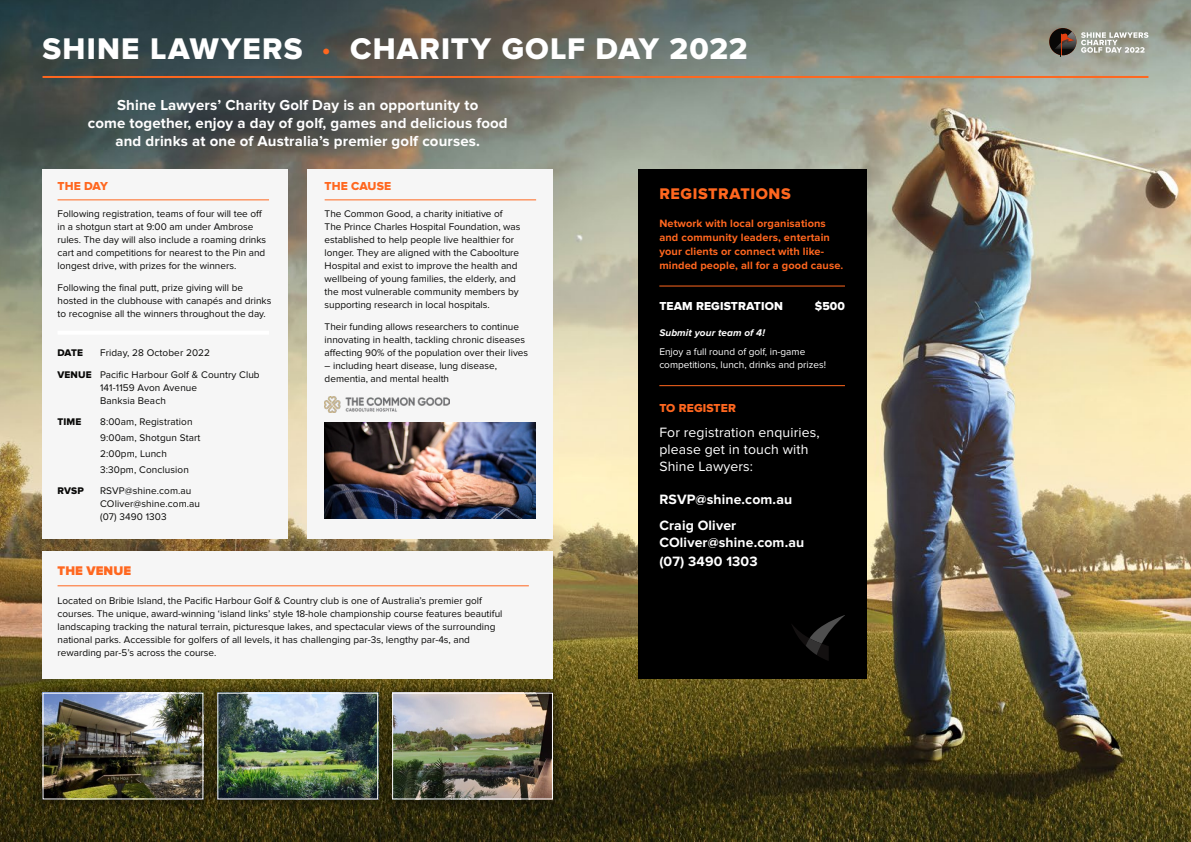
<style>
.page{position:relative;width:1191px;height:842px;background:#fff}
.page>*{position:absolute;margin:0;border:0;box-sizing:border-box;transform-origin:0 0}
.t1{font:31px "Proxima Nova Extrabld";letter-spacing:.035em;color:#fff}
.t2{font:16px "Proxima Nova Extrabld";letter-spacing:.04em;color:#ff671f}
.t3{font:700 15px/18px "Proxima Nova";letter-spacing:.01em;color:#fff;text-align:center}
.t4{font:700 14px/25.3px "Proxima Nova";letter-spacing:.01em;color:#fff}
.t5{font:14px/16.8px "Proxima Nova";letter-spacing:.01em;color:#fff}
.t6{font:900 13px "Proxima Nova";letter-spacing:.01em;color:#ff671f}
.t7{font:12px "Proxima Nova Extrabld";letter-spacing:.01em;color:#ff671f}
.t8{font:12px "Proxima Nova Extrabld";letter-spacing:.01em;color:#fff}
.t9{font:700 11px/14px "Proxima Nova";letter-spacing:.01em;color:#ff671f}
.t10{font:10px/13px "Proxima Nova";color:#080807}
.t11{font:10px/13px "Proxima Nova";color:#fff}
.t12{font:italic 700 10px "Proxima Nova";letter-spacing:.01em;color:#fff}
.t13{font:10px "Proxima Nova Extrabld";letter-spacing:.01em;color:#080807}
.s1{font-family:"Proxima Nova Extrabld"}
</style>
<div class="page">
<img style="left:0;top:0;width:1191px;height:842px">
<div style="left:638px;top:169px;width:228px;height:510px;background:#000"></div>
<div style="left:43px;top:169px;width:245px;height:370px;background:#f6f6f6"></div>
<div style="left:307px;top:169px;width:246px;height:370px;background:#f6f6f6"></div>
<svg style="left:1049px;top:28px;width:99px;height:29px;background:#949186"></svg>
<div style="left:376px;top:677px;width:193px;height:138px;background:#000;opacity:.75"></div>
<img style="left:394px;top:695px;width:157px;height:102px">
<div style="left:392px;top:693px;width:161px;height:106px;border:1px solid #fff"></div>
<div style="left:201px;top:677px;width:193px;height:138px;background:#000;opacity:.75"></div>
<img style="left:219px;top:695px;width:157px;height:102px">
<div style="left:217px;top:693px;width:161px;height:106px;border:1px solid #fff"></div>
<div style="left:27px;top:677px;width:192px;height:138px;background:#000;opacity:.75"></div>
<img style="left:45px;top:695px;width:156px;height:102px">
<div style="left:43px;top:693px;width:160px;height:106px;border:1px solid #fff"></div>
<hr style="left:43px;top:76px;width:1105px;height:2px;background:#ff671f">
<hr style="left:659px;top:286px;width:186px;height:1px;background:#ff671f">
<hr style="left:659px;top:385px;width:186px;height:1px;background:#ff671f">
<img style="left:325px;top:396px;width:124px;height:16px">
<img style="left:325px;top:423px;width:211px;height:96px">
<hr style="left:58px;top:331px;width:211px;height:4px;background:#fff">
<hr style="left:58px;top:200px;width:211px;height:1px;background:#ff671f">
<div style="left:43px;top:551px;width:510px;height:128px;background:#f6f6f6"></div>
<hr style="left:58px;top:585px;width:471px;height:1px;background:#ff671f">
<hr style="left:325px;top:200px;width:211px;height:1px;background:#ff671f">
<svg style="left:792px;top:615px;width:53px;height:46px"></svg>
<h1 class="t1" style="left:43px;top:31px;width:706px">SHINE LAWYERS <sup>.</sup> CHARITY GOLF DAY 2022</h1>
<h3 class="t3" style="left:88px;top:96px;width:421px">Shine Lawyers’ Charity Golf Day is an opportunity to<br>come together, enjoy a day of golf, games and delicious food and drinks at one of Australia’s premier golf courses.</h3>
<p class="t7" style="left:58px;top:179px;width:52px">THE DAY</p>
<p class="t10" style="left:58px;top:208px;width:210px">Following registration, teams of four will tee off in a shotgun start at 9:00 am under Ambrose rules. The day will also include a roaming drinks cart and competitions for nearest to the Pin and longest drive, with prizes for the winners.</p>
<p class="t10" style="left:58px;top:281px;width:215px">Following the final putt, prize giving will be hosted in the clubhouse with canapés and drinks to recognise all the winners throughout the day.</p>
<p class="t10" style="left:58px;top:342px;width:204px;line-height:21.5px;text-indent:43px">Friday, 28 October 2022<br><span class="s1">VENUE</span> Pacific Harbour Golf &amp; Country Club</p>
<p class="t10" style="left:100px;top:381px;width:99px">141-1159 Avon Avenue<br>Banksia Beach</p>
<p class="t13" style="left:58px;top:416px;width:25px">TIME</p>
<p class="t10" style="left:100px;top:414px;width:102px;line-height:15.8px">8:00am, Registration<br>9:00am, Shotgun Start<br>2:00pm, Lunch<br>3:30pm, Conclusion</p>
<p class="t13" style="left:58px;top:485px;width:28px">RVSP</p>
<p class="t10" style="left:100px;top:485px;width:102px">RSVP@shine.com.au<br>COliver@shine.com.au (07) 3490 1303</p>
<p class="t13" style="left:58px;top:347px;width:27px">DATE</p>
<h3 class="t6" style="left:58px;top:563px;width:75px">THE VENUE</h3>
<p class="t7" style="left:325px;top:179px;width:68px">THE CAUSE</p>
<p class="t10" style="left:325px;top:208px;width:197px">The Common Good, a charity initiative of The Prince Charles Hospital Foundation, was established to help people live healthier for longer. They are aligned with the Caboolture Hospital and exist to improve the health and wellbeing of young families, the elderly, and the most vulnerable community members by supporting research in local hospitals.</p>
<p class="t10" style="left:325px;top:320px;width:205px">Their funding allows researchers to continue innovating in health, tackling chronic diseases affecting 90% of the population over their lives</p>
<p class="t10" style="left:325px;top:359px;width:174px">– including heart disease, lung disease, dementia, and mental health</p>
<p class="t10" style="left:58px;top:595px;width:446px">Located on Bribie Island, the Pacific Harbour Golf &amp; Country club is one of Australia’s premier golf courses. The unique, award-winning ‘island links’ style 18-hole championship course features beautiful landscaping tracking the natural terrain, picturesque lakes, and spectacular views of the surrounding national parks. Accessible for golfers of all levels, it has challenging par-3s, lengthy par-4s, and rewarding par-5’s across the course.</p>
<h2 class="t2" style="left:659px;top:184px;width:133px">REGISTRATIONS</h2>
<p class="t9" style="left:659px;top:216px;width:185px">Network with local organisations and community leaders, entertain your clients or connect with like&shy;minded people, all for a good cause.</p>
<p class="t8" style="left:659px;top:299px;width:125px">TEAM REGISTRATION</p>
<p class="t8" style="left:814px;top:299px;width:32px">$500</p>
<p class="t12" style="left:659px;top:325px;width:107px">Submit your team of 4!</p>
<p class="t11" style="left:659px;top:345px;width:168px">Enjoy a full round of golf, in-game competitions, lunch, drinks and prizes!</p>
<p class="t7" style="left:659px;top:401px;width:78px">TO REGISTER</p>
<h3 class="t5" style="left:659px;top:424px;width:162px">For registration enquiries, please get in touch with<br>Shine Lawyers:</h3>
<h3 class="t4" style="left:659px;top:487px;width:134px">RSVP@shine.com.au<br>Craig Oliver</h3>
<h3 class="t4" style="left:659px;top:533px;width:146px;line-height:19.2px">COliver@shine.com.au (07) 3490 1303</h3>
</div>
